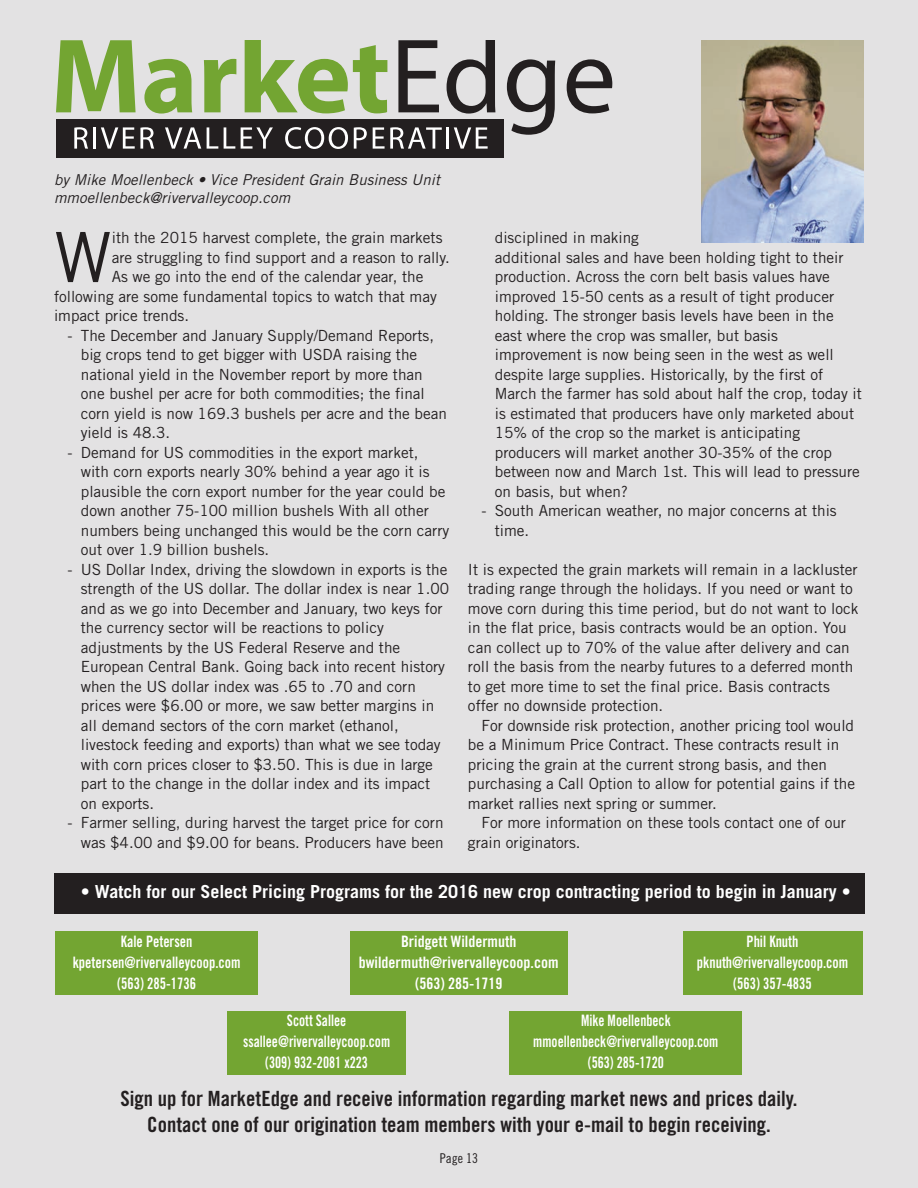
<style>
.page{position:relative;width:918px;height:1188px;background:#e3e2e3}
.page>*{position:absolute;margin:0;border:0;box-sizing:border-box;transform-origin:0 0}
.t1{font:69.45px "Trade Gothic";color:#231f20}
.t2{font:21px/25.2px "Trade Gothic Bold Cond Twenty";color:#231f20;text-align:center}
.t3{font:700 18px "Trade Gothic";color:#fff}
.t4{font:15.75px/21px "Trade Gothic Bold Cond Twenty";color:#fff;text-align:center;scale:.87 1}
.t5{font:15.75px/21px "Trade Gothic Bold Cond Twenty";color:#fff;text-align:center;scale:.9 1}
.t6{font:15.75px/21px "Trade Gothic Bold Cond Twenty";color:#fff;text-align:center}
.t7{font:15.3px/19.5px "Trade Gothic";color:#231f20}
.t8{font:italic 15px/18px "Trade Gothic";letter-spacing:.005em;color:#231f20}
.t9{font:13.5px "Trade Gothic LT Cond Eighteen";color:#231f20}
</style>
<div class="page">
<svg style="left:56px;top:40px;width:80px;height:72px"></svg>
<svg style="left:144px;top:59px;width:48px;height:55px"></svg>
<svg style="left:204px;top:59px;width:32px;height:53px"></svg>
<svg style="left:245px;top:40px;width:142px;height:73px"></svg>
<svg style="left:398px;top:40px;width:41px;height:72px"></svg>
<svg style="left:446px;top:40px;width:49px;height:74px"></svg>
<svg style="left:507px;top:59px;width:48px;height:76px"></svg>
<svg style="left:567px;top:59px;width:45px;height:54px"></svg>
<div style="left:57px;top:119px;width:447px;height:39px;background:#231f20"></div>
<svg style="left:74px;top:127px;width:14px;height:22px"></svg>
<hr style="left:93px;top:127px;width:3px;height:22px;background:#fff">
<svg style="left:101px;top:127px;width:53px;height:22px"></svg>
<svg style="left:165px;top:127px;width:36px;height:22px"></svg>
<svg style="left:207px;top:127px;width:11px;height:22px"></svg>
<svg style="left:224px;top:127px;width:11px;height:22px"></svg>
<svg style="left:241px;top:127px;width:32px;height:22px"></svg>
<svg style="left:285px;top:127px;width:63px;height:22px"></svg>
<svg style="left:354px;top:127px;width:13px;height:22px"></svg>
<svg style="left:373px;top:127px;width:69px;height:22px"></svg>
<hr style="left:446px;top:127px;width:3px;height:22px;background:#fff">
<svg style="left:454px;top:127px;width:34px;height:22px"></svg>
<div style="left:56px;top:931px;width:202px;height:64px;background:#73a532"></div>
<img style="left:702px;top:40px;width:162px;height:203px">
<div style="left:510px;top:1011px;width:232px;height:64px;background:#73a532"></div>
<div style="left:683px;top:931px;width:180px;height:64px;background:#73a532"></div>
<div style="left:350px;top:931px;width:218px;height:64px;background:#73a532"></div>
<div style="left:228px;top:1011px;width:178px;height:64px;background:#73a532"></div>
<div style="left:54px;top:873px;width:810px;height:40px;background:#231f20"></div>
<p class="t8" style="left:54px;top:172px;width:388px">by Mike Moellenbeck • Vice President Grain Business Unit mmoellenbeck@rivervalleycoop.com</p>
<h1 class="t1" style="left:54px;top:232px;width:59px">W</h1>
<p class="t7" style="left:112px;top:229px;width:332px">ith the 2015 harvest complete, the grain markets</p>
<p class="t7" style="left:112px;top:249px;width:340px">are struggling to find support and a reason to rally.</p>
<p class="t7" style="left:112px;top:268px;width:313px">As we go into the end of the calendar year, the</p>
<p class="t7" style="left:54px;top:288px;width:384px">following are some fundamental topics to watch that may</p>
<p class="t7" style="left:54px;top:307px;width:137px">impact price trends.</p>
<p class="t7" style="left:81px;top:327px;width:368px;text-indent:-13px">- The December and January Supply/Demand Reports, big crops tend to get bigger with USDA raising the national yield in the November report by more than one bushel per acre for both commodities; the final corn yield is now 169.3 bushels per acre and the bean yield is 48.3.</p>
<p class="t7" style="left:81px;top:444px;width:370px;text-indent:-13px">- Demand for US commodities in the export market, with corn exports nearly 30% behind a year ago it is plausible the corn export number for the year could be down another 75-100 million bushels With all other numbers being unchanged this would be the corn carry out over 1.9 billion bushels.</p>
<p class="t7" style="left:81px;top:561px;width:370px;text-indent:-13px">- US Dollar Index, driving the slowdown in exports is the strength of the US dollar. The dollar index is near 1.00 and as we go into December and January, two keys for the currency sector will be reactions to policy adjustments by the US Federal Reserve and the European Central Bank. Going back into recent history when the US dollar index was .65 to .70 and corn prices were $6.00 or more, we saw better margins in all demand sectors of the corn market (ethanol, livestock feeding and exports) than what we see today with corn prices closer to $3.50. This is due in large part to the change in the dollar index and its impact on exports.</p>
<p class="t7" style="left:68px;top:814px;width:378px;text-align:right">- Farmer selling, during harvest the target price for corn was $4.00 and $9.00 for beans. Producers have been</p>
<p class="t7" style="left:495px;top:229px;width:369px">disciplined in making<br>additional sales and have been holding tight to their production. Across the corn belt basis values have improved 15-50 cents as a result of tight producer holding. The stronger basis levels have been in the east where the crop was smaller, but basis improvement is now being seen in the west as well despite large supplies. Historically, by the first of March the farmer has sold about half the crop, today it is estimated that producers have only marketed about 15% of the crop so the market is anticipating producers will market another 30-35% of the crop between now and March 1st. This will lead to pressure on basis, but when?</p>
<p class="t7" style="left:495px;top:502px;width:343px;text-indent:-13px">- South American weather, no major concerns at this time.</p>
<p class="t7" style="left:468px;top:561px;width:392px">It is expected the grain markets will remain in a lackluster trading range through the holidays. If you need or want to move corn during this time period, but do not want to lock in the flat price, basis contracts would be an option. You can collect up to 70% of the value after delivery and can roll the basis from the nearby futures to a deferred month to get more time to set the final price. Basis contracts offer no downside protection.</p>
<p class="t7" style="left:468px;top:717px;width:389px;text-indent:13px">For downside risk protection, another pricing tool would be a Minimum Price Contract. These contracts result in pricing the grain at the current strong basis, and then purchasing a Call Option to allow for potential gains if the market rallies next spring or summer.</p>
<p class="t7" style="left:468px;top:814px;width:380px;text-indent:13px">For more information on these tools contact one of our grain originators.</p>
<p class="t3" style="left:81px;top:885px;width:771px">• Watch for our Select Pricing Programs for the 2016 new crop contracting period to begin in January •</p>
<p class="t5" style="left:73px;top:932px;width:188px">Kale Petersen kpetersen@rivervalleycoop.com (563) 285-1736</p>
<p class="t6" style="left:359px;top:932px;width:201px">Bridgett Wildermuth bwildermuth@rivervalleycoop.com (563) 285-1719</p>
<p class="t4" style="left:243px;top:1012px;width:171px">Scott Sallee ssallee@rivervalleycoop.com (309) 932-2081 x223</p>
<h2 class="t2" style="left:120px;top:1088px;width:679px">Sign up for MarketEdge and receive information regarding market news and prices daily.<br>Contact one of our origination team members with your e-mail to begin receiving.</h2>
<p class="t5" style="left:697px;top:932px;width:170px">Phil Knuth pknuth@rivervalleycoop.com (563) 357-4835</p>
<p class="t4" style="left:533px;top:1012px;width:214px">Mike Moellenbeck mmoellenbeck@rivervalleycoop.com (563) 285-1720</p>
<p class="t9" style="left:440px;top:1150px;width:40px">Page 13</p>
</div>
